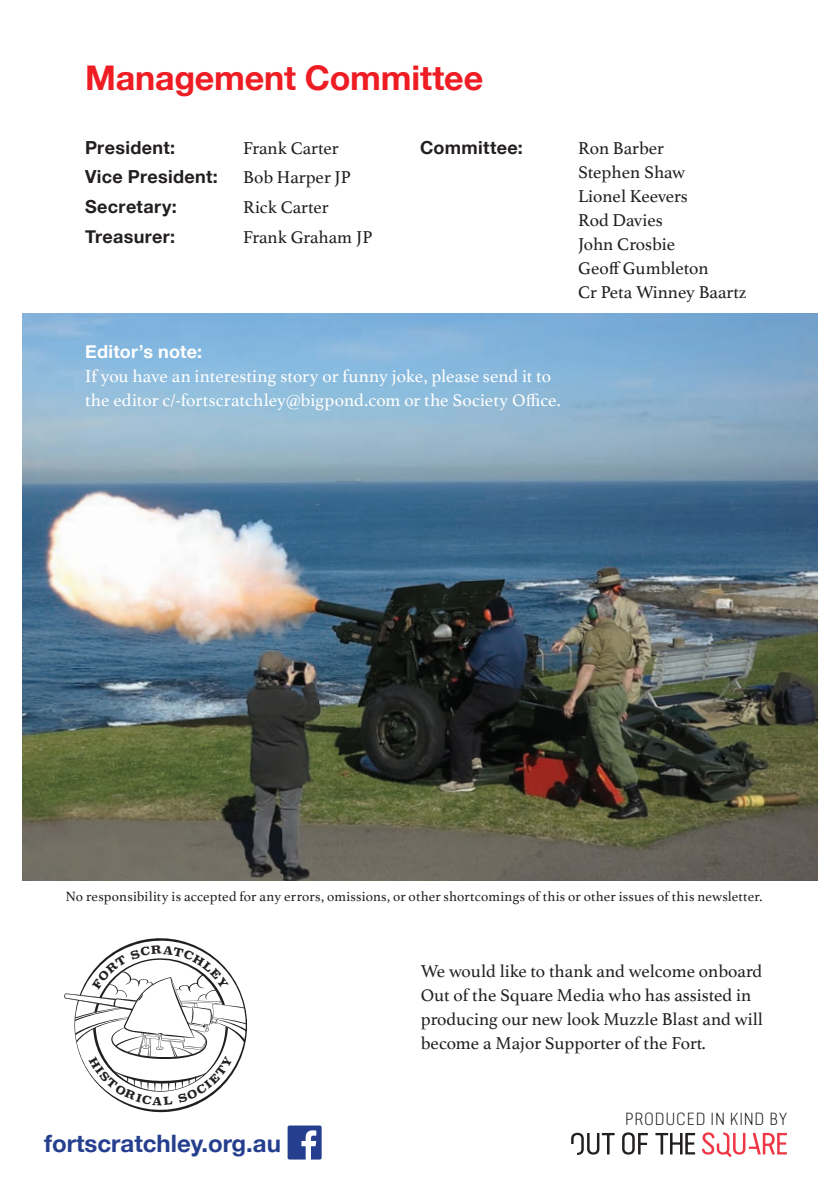
<style>
.page{position:relative;width:840px;height:1191px;background:#fff}
.page>*{position:absolute;margin:0;border:0;box-sizing:border-box;transform-origin:0 0}
.t1{font:700 34px "Helvetica Neue";letter-spacing:-.005em;color:#ee1d23}
.t2{font:700 24px "Helvetica Neue";color:#253f8e}
.t3{font:18px/24px "Athelas";color:#231f20}
.BODY_COPY_01{font:18px/24px "Athelas";letter-spacing:.005em;color:#fff}
.t4{font:700 18px "Helvetica Neue";letter-spacing:.02em;color:#231f20}
.t5{font:300 17.6px "Van Condensed Light Pro";letter-spacing:.04em;color:#231f20}
.BODY_COPY_01-2{font:14px "Athelas";letter-spacing:.01em;color:#231f20}
.s1{font-family:"Helvetica Neue";font-weight:700}
</style>
<div class="page">
<img style="left:23px;top:314px;width:793px;height:566px">
<svg style="left:571px;top:1132px;width:43px;height:23px"></svg>
<svg style="left:622px;top:1132px;width:25px;height:22px"></svg>
<svg style="left:655px;top:1133px;width:39px;height:21px"></svg>
<svg style="left:702px;top:1132px;width:84px;height:25px"></svg>
<svg style="left:287px;top:1125px;width:34px;height:34px"></svg>
<svg style="left:64px;top:938px;width:184px;height:175px"></svg>
<p class="t1" style="left:85px;top:51px;width:399px">Management Committee</p>
<p class="t4" style="left:85px;top:133px;width:91px">President:</p>
<p class="t3" style="left:243px;top:135px;width:97px">Frank Carter</p>
<p class="t4" style="left:85px;top:163px;width:134px">Vice President:</p>
<p class="t3" style="left:243px;top:165px;width:109px">Bob Harper JP</p>
<p class="t4" style="left:85px;top:192px;width:93px">Secretary:</p>
<p class="t3" style="left:243px;top:194px;width:87px">Rick Carter</p>
<p class="t4" style="left:85px;top:222px;width:92px">Treasurer:</p>
<p class="t3" style="left:243px;top:224px;width:130px">Frank Graham JP</p>
<p class="t4" style="left:420px;top:133px;width:104px">Committee:</p>
<p class="t3" style="left:578px;top:135px;width:170px">Ron Barber<br>Stephen Shaw<br>Lionel Keevers<br>Rod Davies<br>John Crosbie<br>Geoff Gumbleton<br>Cr Peta Winney Baartz</p>
<p class="BODY_COPY_01" style="left:85px;top:339px;width:477px"><span class="s1">Editor’s note:<br></span>If you have an interesting story or funny joke, please send it to the editor c/-fortscratchley@bigpond.com or the Society Office.</p>
<p class="BODY_COPY_01-2" style="left:66px;top:885px;width:698px">No responsibility is accepted for any errors, omissions, or other shortcomings of this or other issues of this newsletter.</p>
<p class="t3" style="left:420px;top:958px;width:343px">We would like to thank and welcome onboard Out of the Square Media who has assisted in producing our new look Muzzle Blast and will become a Major Supporter of the Fort.</p>
<p class="t2" style="left:44px;top:1124px;width:238px">fortscratchley.org.au</p>
<p class="t5" style="left:624px;top:1106px;width:164px">PRODUCED IN KIND BY</p>
</div>
